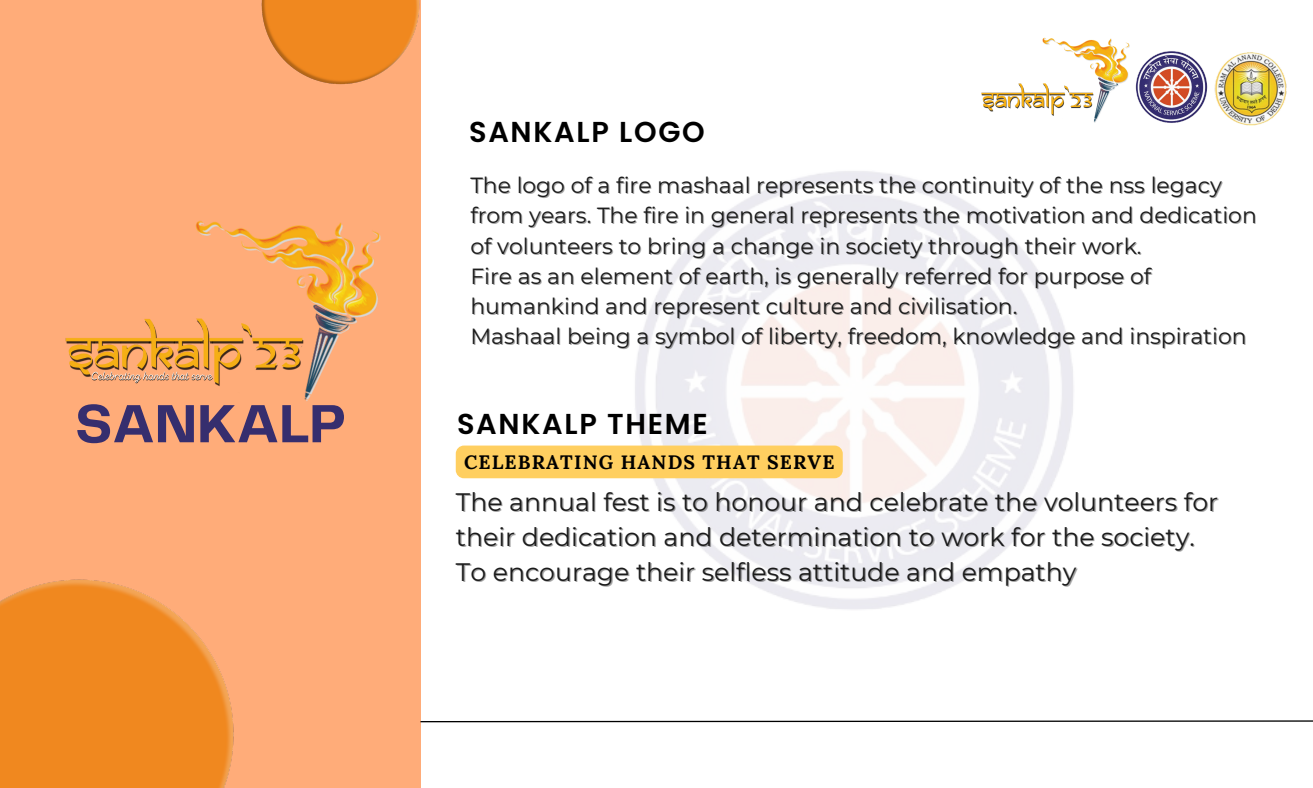
<style>
.page{position:relative;width:1313px;height:788px;background:#fff}
.page>*{position:absolute;margin:0;border:0;box-sizing:border-box;transform-origin:0 0}
.t1{font:700 55.74px "Telegraf";color:#362e6e}
.t2{font:600 28.79px "Poppins";letter-spacing:.06em;color:#000}
.t3{font:25.2px/34.8px "Montserrat";color:#1a1a1a}
.t4{font:21.88px/30.1px "Montserrat";color:#1a1a1a}
.t5{font:700 19.34px "Lora";letter-spacing:.06em;color:#000}
</style>
<div class="page">
<div style="left:0;top:0;width:421px;height:787px;background:#ffac79"></div>
<img style="left:0;top:579px;width:234px;height:208px">
<img style="left:261px;top:0;width:159px;height:85px">
<img style="left:1135px;top:51px;width:70px;height:72px">
<img style="left:1205px;top:52px;width:82px;height:74px">
<img style="left:1042px;top:37px;width:88px;height:86px">
<img style="left:981px;top:83px;width:112px;height:34px">
<img style="left:65px;top:221px;width:316px;height:180px">
<div style="left:456px;top:445px;width:386px;height:33px;background:#ffcf60;border-radius:8px"></div>
<svg style="left:420px;top:720px;width:892px;height:3px"></svg>
<h1 class="t1" style="left:75px;top:400px;width:272px">SANKALP</h1>
<h2 class="t2" style="left:469px;top:112px;width:237px">SANKALP LOGO</h2>
<p class="t4" style="left:470px;top:170px;width:788px">The logo of a fire mashaal represents the continuity of the nss legacy from years. The fire in general represents the motivation and dedication of volunteers to bring a change in society through their work.<br>Fire as an element of earth, is generally referred for purpose of humankind and represent culture and civilisation.<br>Mashaal being a symbol of liberty, freedom, knowledge and inspiration</p>
<h2 class="t2" style="left:457px;top:403px;width:252px">SANKALP THEME</h2>
<p class="t5" style="left:464px;top:449px;width:372px">CELEBRATING HANDS THAT SERVE</p>
<p class="t3" style="left:456px;top:484px;width:764px">The annual fest is to honour and celebrate the volunteers for their dedication and determination to work for the society.<br>To encourage their selfless attitude and empathy</p>
</div>
